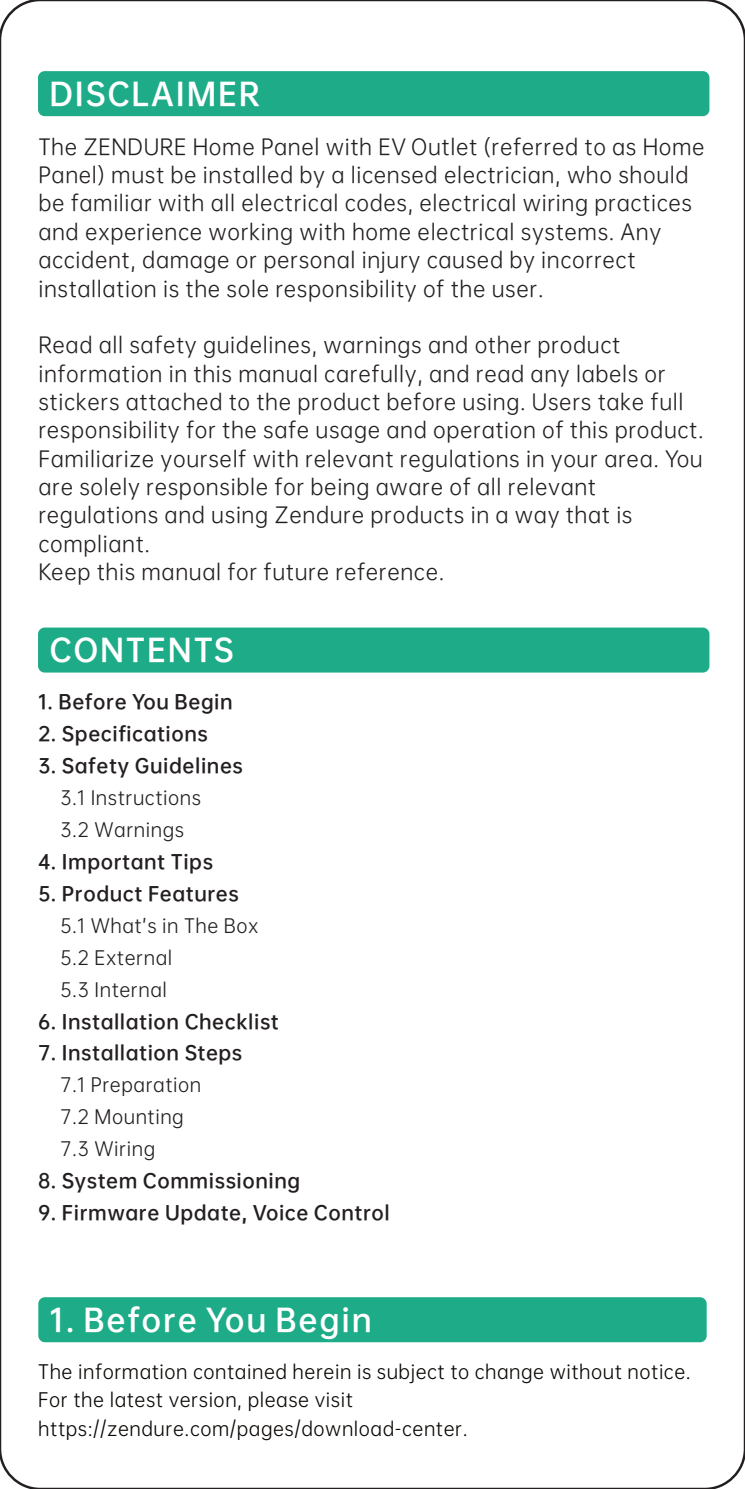
<style>
.page{position:relative;width:745px;height:1489px;background:#fff}
.page>*{position:absolute;margin:0;border:0;box-sizing:border-box;transform-origin:0 0}
.t1{font:30px "OPPO Sans B";letter-spacing:.06em;color:#fff}
.t2{font:21.25px/28.2px "OPPO Sans R";letter-spacing:.03em;color:#231f20}
.t3{font:18.75px "OPPO Sans B";letter-spacing:.03em;color:#231f20}
.t4{font:18.75px/28.2px "OPPO Sans R";letter-spacing:.03em;color:#090603}
.t5{font:18.75px/32px "OPPO Sans R";letter-spacing:.03em;color:#231f20}
</style>
<div class="page">
<div style="left:38px;top:71px;width:671px;height:45px;background:#1eac88;border-radius:7px"></div>
<div style="left:38px;top:627px;width:671px;height:45px;background:#1eac88;border-radius:7px"></div>
<div style="left:38px;top:1297px;width:668px;height:45px;background:#1eac88;border-radius:7px"></div>
<h1 class="t1" style="left:49px;top:68px;width:212px">DISCLAIMER</h1>
<p class="t2" style="left:38px;top:131px;width:667px">The ZENDURE Home Panel with EV Outlet (referred to as Home Panel) must be installed by a licensed electrician, who should be familiar with all electrical codes, electrical wiring practices and experience working with home electrical systems. Any accident, damage or personal injury caused by incorrect installation is the sole responsibility of the user.</p>
<p class="t2" style="left:38px;top:329px;width:666px">Read all safety guidelines, warnings and other product information in this manual carefully, and read any labels or stickers attached to the product before using. Users take full responsibility for the safe usage and operation of this product.<br>Familiarize yourself with relevant regulations in your area. You are solely responsible for being aware of all relevant regulations and using Zendure products in a way that is compliant.<br>Keep this manual for future reference.</p>
<h1 class="t1" style="left:49px;top:624px;width:186px">CONTENTS</h1>
<p class="t3" style="left:38px;top:686px;width:196px">1. Before You Begin</p>
<p class="t3" style="left:38px;top:718px;width:171px">2. Specifications</p>
<p class="t3" style="left:38px;top:749px;width:206px">3. Safety Guidelines</p>
<p class="t5" style="left:60px;top:780px;width:142px">3.1 Instructions<br>3.2 Warnings</p>
<p class="t3" style="left:38px;top:845px;width:176px">4. Important Tips</p>
<p class="t3" style="left:38px;top:877px;width:202px">5. Product Features</p>
<p class="t5" style="left:60px;top:908px;width:200px">5.1 What’s in The Box<br>5.2 External<br>5.3 Internal</p>
<p class="t3" style="left:38px;top:1005px;width:242px">6. Installation Checklist</p>
<p class="t3" style="left:38px;top:1036px;width:206px">7. Installation Steps</p>
<p class="t5" style="left:60px;top:1067px;width:142px">7.1 Preparation<br>7.2 Mounting<br>7.3 Wiring</p>
<p class="t3" style="left:38px;top:1164px;width:263px">8. System Commissioning</p>
<p class="t3" style="left:38px;top:1196px;width:353px">9. Firmware Update, Voice Control</p>
<h1 class="t1" style="left:50px;top:1293px;width:323px">1. Before You Begin</h1>
<p class="t4" style="left:38px;top:1355px;width:653px">The information contained herein is subject to change without notice.<br>For the latest version, please visit https://zendure.com/pages/download-center.</p>
</div>
